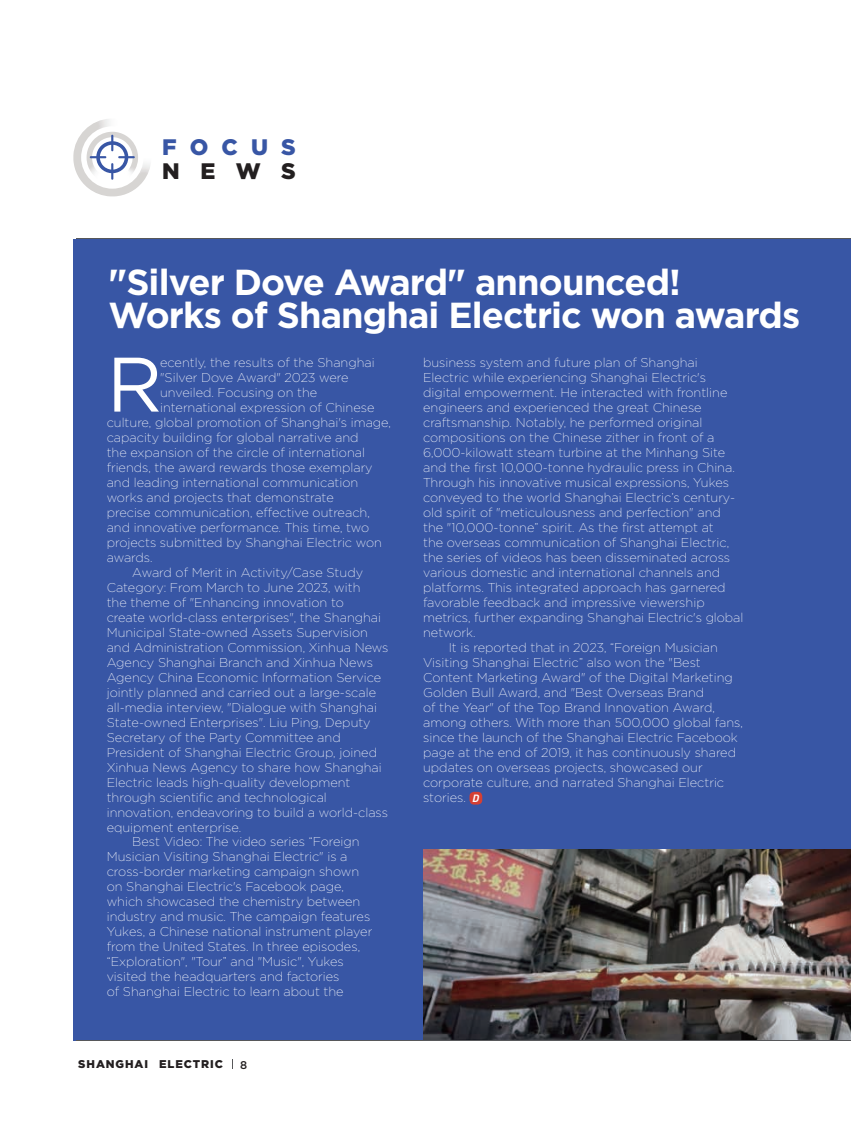
<style>
.page{position:relative;width:851px;height:1127px;background:#fff}
.page>*{position:absolute;margin:0;border:0;box-sizing:border-box;transform-origin:0 0}
.t1{font:77.1px "Gotham";color:#fff}
.t2{font:700 36.15px/32.5px "Gotham";letter-spacing:-.025em;color:#fff}
.t3{font:900 22.5px "Gotham";letter-spacing:.585em;color:#3856a5}
.t4{font:900 22.5px "Gotham";color:#231f20}
.t5{font:200 12.75px "Gotham";color:#fff}
.t6{font:900 11.25px "Gotham";letter-spacing:.08em;color:#231f20}
.t7{font:500 11.25px "Gotham";color:#231f20}
.s1{font-family:"DIN";font-weight:700;font-style:italic;font-size:10.5px}
</style>
<div class="page">
<img style="left:73px;top:119px;width:77px;height:77px">
<img style="left:87px;top:132px;width:25px;height:42px">
<hr style="left:77px;top:238px;width:773px;height:1px;background:#57585a">
<svg style="left:90px;top:135px;width:45px;height:45px"></svg>
<div style="left:73px;top:239px;width:777px;height:801px;background:#3856a5"></div>
<img style="left:423px;top:849px;width:427px;height:191px">
<div style="left:469px;top:792px;width:13px;height:12px;background:#d53f33;border-radius:4px"></div>
<hr style="left:77px;top:1040px;width:773px;height:1px;background:#57585a">
<h3 class="t3" style="left:162px;top:134px;width:135px">FOCUS</h3>
<h3 class="t4" style="left:162px;top:158px;width:135px">NEWS</h3>
<h2 class="t2" style="left:108px;top:266px;width:693px">"Silver Dove Award" announced!<br>Works of Shanghai Electric won awards</h2>
<h1 class="t1" style="left:107px;top:342px;width:57px">R</h1>
<p class="t5" style="left:160px;top:355px;width:216px">ecently, the results of the Shanghai</p>
<p class="t5" style="left:423px;top:356px;width:276px">business system and future plan of Shanghai</p>
<p class="t5" style="left:423px;top:371px;width:284px">Electric while experiencing Shanghai Electric's</p>
<p class="t5" style="left:423px;top:386px;width:306px">digital empowerment. He interacted with frontline</p>
<p class="t5" style="left:423px;top:401px;width:280px">engineers and experienced the great Chinese</p>
<p class="t5" style="left:423px;top:416px;width:281px">craftsmanship. Notably, he performed original</p>
<p class="t5" style="left:423px;top:431px;width:293px">compositions on the Chinese zither in front of a</p>
<p class="t5" style="left:423px;top:446px;width:303px">6,000-kilowatt steam turbine at the Minhang Site</p>
<p class="t5" style="left:423px;top:461px;width:313px">and the first 10,000-tonne hydraulic press in China.</p>
<p class="t5" style="left:423px;top:476px;width:307px">Through his innovative musical expressions, Yukes</p>
<p class="t5" style="left:423px;top:491px;width:313px">conveyed to the world Shanghai Electric’s century-</p>
<p class="t5" style="left:423px;top:506px;width:299px">old spirit of "meticulousness and perfection" and</p>
<p class="t5" style="left:423px;top:521px;width:292px">the "10,000-tonne” spirit. As the first attempt at</p>
<p class="t5" style="left:423px;top:536px;width:307px">the overseas communication of Shanghai Electric,</p>
<p class="t5" style="left:423px;top:551px;width:308px">the series of videos has been disseminated across</p>
<p class="t5" style="left:423px;top:566px;width:298px">various domestic and international channels and</p>
<p class="t5" style="left:423px;top:581px;width:304px">platforms. This integrated approach has garnered</p>
<p class="t5" style="left:423px;top:596px;width:283px">favorable feedback and impressive viewership</p>
<p class="t5" style="left:423px;top:611px;width:322px">metrics, further expanding Shanghai Electric's global</p>
<p class="t5" style="left:423px;top:626px;width:54px">network.</p>
<p class="t5" style="left:448px;top:641px;width:271px">It is reported that in 2023, “Foreign Musician</p>
<p class="t5" style="left:423px;top:656px;width:279px">Visiting Shanghai Electric” also won the "Best</p>
<p class="t5" style="left:423px;top:671px;width:311px">Content Marketing Award" of the Digital Marketing</p>
<p class="t5" style="left:423px;top:686px;width:283px">Golden Bull Award, and "Best Overseas Brand</p>
<p class="t5" style="left:423px;top:701px;width:293px">of the Year" of the Top Brand Innovation Award,</p>
<p class="t5" style="left:423px;top:716px;width:321px">among others. With more than 500,000 global fans,</p>
<p class="t5" style="left:423px;top:731px;width:316px">since the launch of the Shanghai Electric Facebook</p>
<p class="t5" style="left:423px;top:746px;width:314px">page at the end of 2019, it has continuously shared</p>
<p class="t5" style="left:423px;top:761px;width:281px">updates on overseas projects, showcased our</p>
<p class="t5" style="left:423px;top:776px;width:302px">corporate culture, and narrated Shanghai Electric</p>
<p class="t5" style="left:423px;top:791px;width:58px">stories. <span class="s1">D</span></p>
<p class="t5" style="left:160px;top:370px;width:190px">"Silver Dove Award" 2023 were</p>
<p class="t5" style="left:160px;top:385px;width:159px">unveiled. Focusing on the</p>
<p class="t5" style="left:160px;top:400px;width:216px">international expression of Chinese</p>
<p class="t5" style="left:107px;top:415px;width:286px">culture, global promotion of Shanghai's image,</p>
<p class="t5" style="left:107px;top:430px;width:253px">capacity building for global narrative and</p>
<p class="t5" style="left:107px;top:445px;width:260px">the expansion of the circle of international</p>
<p class="t5" style="left:107px;top:460px;width:267px">friends, the award rewards those exemplary</p>
<p class="t5" style="left:107px;top:475px;width:253px">and leading international communication</p>
<p class="t5" style="left:107px;top:490px;width:228px">works and projects that demonstrate</p>
<p class="t5" style="left:107px;top:505px;width:264px">precise communication, effective outreach,</p>
<p class="t5" style="left:107px;top:520px;width:264px">and innovative performance. This time, two</p>
<p class="t5" style="left:107px;top:535px;width:277px">projects submitted by Shanghai Electric won</p>
<p class="t5" style="left:107px;top:550px;width:47px">awards.</p>
<p class="t5" style="left:132px;top:565px;width:232px">Award of Merit in Activity/Case Study</p>
<p class="t5" style="left:107px;top:580px;width:255px">Category: From March to June 2023, with</p>
<p class="t5" style="left:107px;top:595px;width:238px">the theme of "Enhancing innovation to</p>
<p class="t5" style="left:107px;top:610px;width:276px">create world-class enterprises", the Shanghai</p>
<p class="t5" style="left:107px;top:625px;width:263px">Municipal State-owned Assets Supervision</p>
<p class="t5" style="left:107px;top:640px;width:283px">and Administration Commission, Xinhua News</p>
<p class="t5" style="left:107px;top:655px;width:268px">Agency Shanghai Branch and Xinhua News</p>
<p class="t5" style="left:107px;top:670px;width:276px">Agency China Economic Information Service</p>
<p class="t5" style="left:107px;top:685px;width:271px">jointly planned and carried out a large-scale</p>
<p class="t5" style="left:107px;top:700px;width:272px">all-media interview, "Dialogue with Shanghai</p>
<p class="t5" style="left:107px;top:715px;width:265px">State-owned Enterprises". Liu Ping, Deputy</p>
<p class="t5" style="left:107px;top:730px;width:235px">Secretary of the Party Committee and</p>
<p class="t5" style="left:107px;top:745px;width:272px">President of Shanghai Electric Group, joined</p>
<p class="t5" style="left:107px;top:760px;width:276px">Xinhua News Agency to share how Shanghai</p>
<p class="t5" style="left:107px;top:775px;width:245px">Electric leads high-quality development</p>
<p class="t5" style="left:107px;top:790px;width:222px">through scientific and technological</p>
<p class="t5" style="left:107px;top:805px;width:283px">innovation, endeavoring to build a world-class</p>
<p class="t5" style="left:107px;top:820px;width:136px">equipment enterprise.</p>
<p class="t5" style="left:132px;top:835px;width:229px">Best Video: The video series “Foreign</p>
<p class="t5" style="left:107px;top:850px;width:242px">Musician Visiting Shanghai Electric" is a</p>
<p class="t5" style="left:107px;top:865px;width:254px">cross-border marketing campaign shown</p>
<p class="t5" style="left:107px;top:880px;width:239px">on Shanghai Electric's Facebook page,</p>
<p class="t5" style="left:107px;top:895px;width:255px">which showcased the chemistry between</p>
<p class="t5" style="left:107px;top:910px;width:265px">industry and music. The campaign features</p>
<p class="t5" style="left:107px;top:925px;width:267px">Yukes, a Chinese national instrument player</p>
<p class="t5" style="left:107px;top:940px;width:255px">from the United States. In three episodes,</p>
<p class="t5" style="left:107px;top:955px;width:239px">“Exploration", "Tour” and "Music", Yukes</p>
<p class="t5" style="left:107px;top:970px;width:234px">visited the headquarters and factories</p>
<p class="t5" style="left:107px;top:985px;width:238px">of Shanghai Electric to learn about the</p>
<p class="t6" style="left:78px;top:1057px;width:146px">SHANGHAI ELECTRIC</p>
<p class="t7" style="left:240px;top:1057px;width:9px">8</p>
</div>
